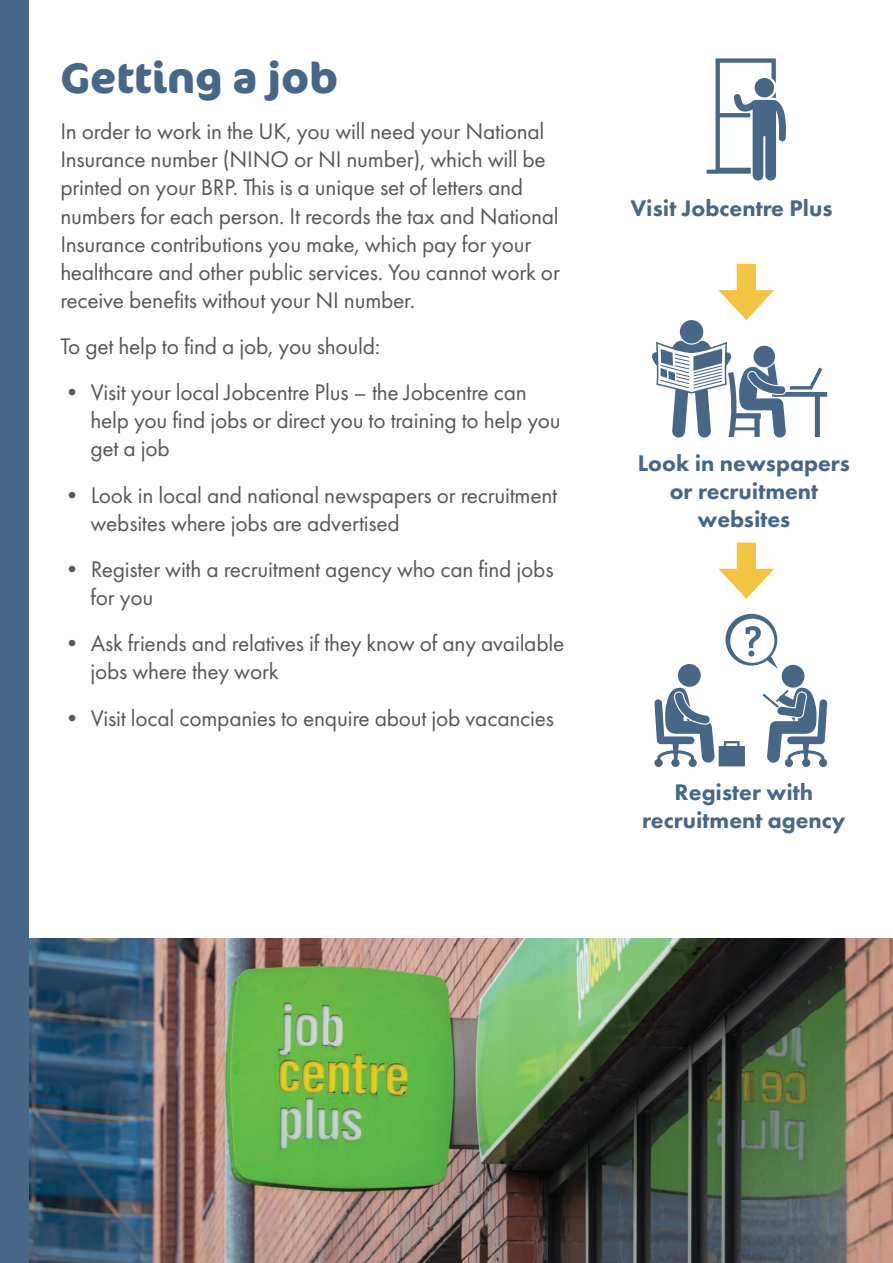
<style>
.page{position:relative;width:893px;height:1263px;background:#fff}
.page>*{position:absolute;margin:0;border:0;box-sizing:border-box;transform-origin:0 0}
.C_Heading{font:700 42.6px "Cocon OT";color:#466788}
.BODY_text{font:23.4px/28px "Futura PT";letter-spacing:-.01em;color:#57585a}
.t1{font:800 23.4px/28px "Futura PT";color:#466788;text-align:center}
</style>
<div class="page">
<img style="left:29px;top:938px;width:864px;height:325px">
<div style="left:0;top:0;width:29px;height:1263px;background:#466788"></div>
<div style="left:737px;top:264px;width:19px;height:37px;background:#f3c342"></div>
<svg style="left:718px;top:290px;width:56px;height:30px"></svg>
<div style="left:737px;top:543px;width:19px;height:37px;background:#f3c342"></div>
<svg style="left:718px;top:569px;width:56px;height:30px"></svg>
<svg style="left:707px;top:58px;width:79px;height:123px"></svg>
<div style="left:755px;top:78px;width:19px;height:19px;background:#466788;border-radius:50%"></div>
<div style="left:680px;top:320px;width:23px;height:23px;background:#466788;border-radius:50%"></div>
<svg style="left:651px;top:341px;width:176px;height:97px"></svg>
<svg style="left:654px;top:614px;width:173px;height:153px"></svg>
<p class="C_Heading" style="left:60px;top:53px;width:279px">Getting a job</p>
<p class="BODY_text" style="left:60px;top:117px;width:501px">In order to work in the UK, you will need your National Insurance number (NINO or NI number), which will be printed on your BRP. This is a unique set of letters and numbers for each person. It records the tax and National Insurance contributions you make, which pay for your healthcare and other public services. You cannot work or receive benefits without your NI number.</p>
<p class="BODY_text" style="left:60px;top:332px;width:321px">To get help to find a job, you should:</p>
<p class="BODY_text" style="left:90px;top:378px;width:472px;text-indent:-30px">• Visit your local Jobcentre Plus – the Jobcentre can help you find jobs or direct you to training to help you get a job</p>
<p class="BODY_text" style="left:90px;top:481px;width:468px;text-indent:-30px">• Look in local and national newspapers or recruitment websites where jobs are advertised</p>
<p class="BODY_text" style="left:90px;top:555px;width:465px;text-indent:-30px">• Register with a recruitment agency who can find jobs for you</p>
<p class="BODY_text" style="left:90px;top:629px;width:475px;text-indent:-30px">• Ask friends and relatives if they know of any available jobs where they work</p>
<p class="BODY_text" style="left:60px;top:704px;width:495px">• Visit local companies to enquire about job vacancies</p>
<p class="t1" style="left:630px;top:194px;width:204px">Visit Jobcentre Plus</p>
<p class="t1" style="left:638px;top:448px;width:214px">Look in newspapers or recruitment websites</p>
<p class="t1" style="left:642px;top:778px;width:205px">Register with recruitment agency</p>
</div>
